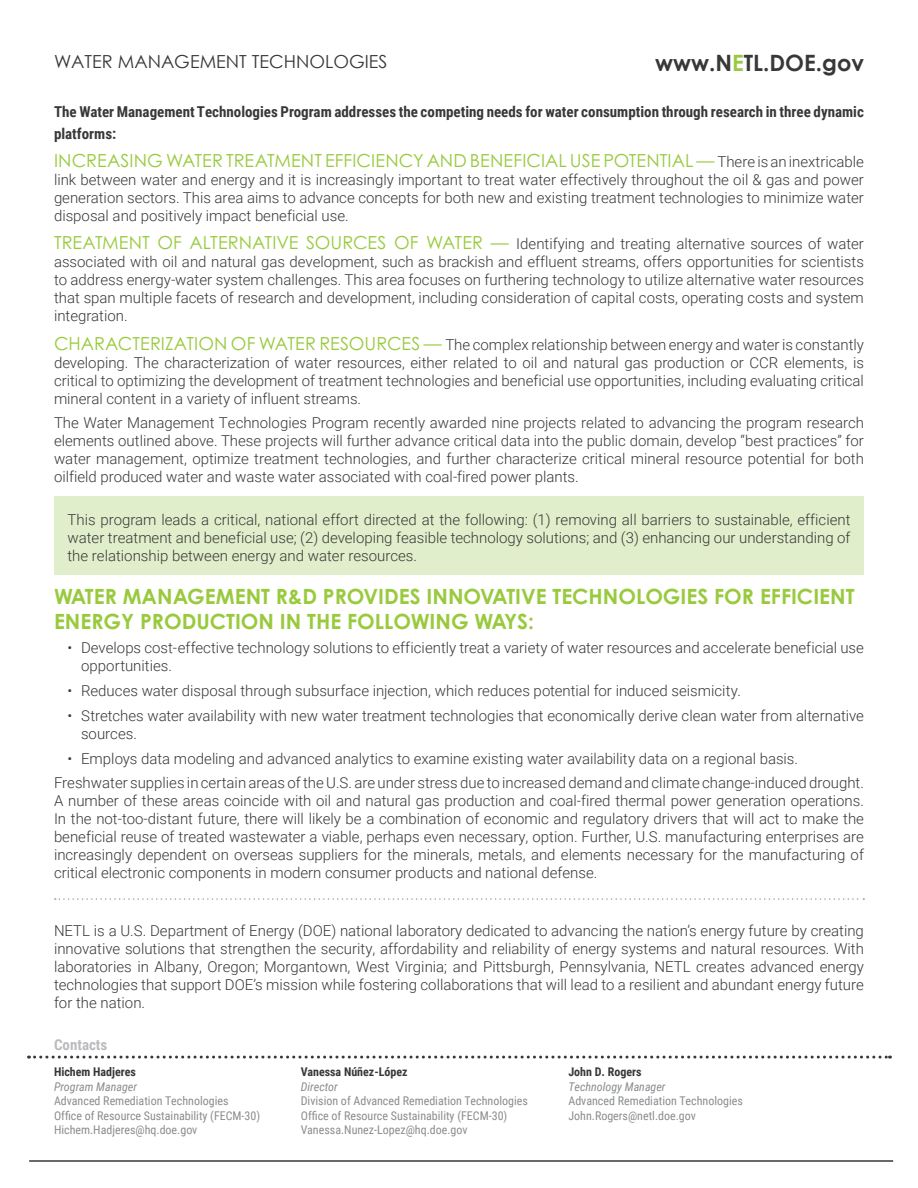
<style>
.page{position:relative;width:918px;height:1188px;background:#fff}
.page>*{position:absolute;margin:0;border:0;box-sizing:border-box;transform-origin:0 0}
.t1{font:700 22.5px "Century Gothic";color:#373837}
.Subheader{font:700 21px/25.2px "Century Gothic Pro";color:#99ca3e}
.Body_Text{font:18px "Century Gothic Pro";letter-spacing:.005em;color:#99ca3e}
.t2{font:18px "Century Gothic";color:#373837}
.Body_Text-2{font:300 15px/18px "Roboto";color:#383838;text-align:justify}
.Body_Text-3{font:700 15px/21.6px "Roboto Condensed";color:#383838}
.t3{font:700 15px "Roboto Condensed";color:#babbbe}
.t4{font:12px "Roboto Condensed";color:#8a8c8f}
.t5{font:700 12px "Roboto Condensed";color:#373837}
.t6{font:italic 12px "Roboto Condensed";color:#8a8c8f}
.s1{color:#98ca41}
.s2{font-family:"Roboto";font-weight:300;font-size:15px;color:#383838}
.s3{font-family:"Century Gothic Pro";font-weight:400;font-size:18px;color:#99ca3e}
</style>
<div class="page">
<hr style="left:29px;top:1160px;width:864px;height:2px;background:#373837">
<svg style="left:35px;top:1056px;width:856px;height:3px"></svg>
<div style="left:54px;top:496px;width:810px;height:79px;background:#e1eecb"></div>
<svg style="left:55px;top:898px;width:809px;height:2px"></svg>
<p class="t2" style="left:54px;top:48px;width:335px">WATER MANAGEMENT TECHNOLOGIES</p>
<h1 class="t1" style="left:655px;top:46px;width:210px">www.N<span class="s1">E</span>TL.DOE.gov</h1>
<p class="Body_Text-3" style="left:54px;top:100px;width:811px">The Water Management Technologies Program addresses the competing needs for water consumption through research in three dynamic platforms:</p>
<p class="Body_Text" style="left:54px;top:149px;width:811px">INCREASING WATER TREATMENT EFFICIENCY AND BENEFICIAL USE POTENTIAL — <span class="s2">There is an inextricable</span></p>
<p class="Body_Text-2" style="left:54px;top:170px;width:811px">link between water and energy and it is increasingly important to treat water effectively throughout the oil &amp; gas and power generation sectors. This area aims to advance concepts for both new and existing treatment technologies to minimize water disposal and positively impact beneficial use.</p>
<p class="Body_Text-2" style="left:54px;top:234px;width:812px"><span class="s3">TREATMENT OF ALTERNATIVE SOURCES OF WATER —</span> Identifying and treating alternative sources of water associated with oil and natural gas development, such as brackish and effluent streams, offers opportunities for scientists to address energy-water system challenges. This area focuses on furthering technology to utilize alternative water resources that span multiple facets of research and development, including consideration of capital costs, operating costs and system integration.</p>
<p class="Body_Text-2" style="left:54px;top:335px;width:811px"><span class="s3">CHARACTERIZATION OF WATER RESOURCES —</span> The complex relationship between energy and water is constantly developing. The characterization of water resources, either related to oil and natural gas production or CCR elements, is critical to optimizing the development of treatment technologies and beneficial use opportunities, including evaluating critical mineral content in a variety of influent streams.</p>
<p class="Body_Text-2" style="left:54px;top:413px;width:811px">The Water Management Technologies Program recently awarded nine projects related to advancing the program research elements outlined above. These projects will further advance critical data into the public domain, develop “best practices” for water management, optimize treatment technologies, and further characterize critical mineral resource potential for both oilfield produced water and waste water associated with coal-fired power plants.</p>
<p class="Body_Text-2" style="left:68px;top:510px;width:785px">This program leads a critical, national effort directed at the following: (1) removing all barriers to sustainable, efficient water treatment and beneficial use; (2) developing feasible technology solutions; and (3) enhancing our understanding of the relationship between energy and water resources.</p>
<p class="Subheader" style="left:54px;top:583px;width:802px">WATER MANAGEMENT R&amp;D PROVIDES INNOVATIVE TECHNOLOGIES FOR EFFICIENT<br>ENERGY PRODUCTION IN THE FOLLOWING WAYS:</p>
<p class="Body_Text-2" style="left:81px;top:639px;width:784px;text-indent:-14px">• Develops cost-effective technology solutions to efficiently treat a variety of water resources and accelerate beneficial use opportunities.</p>
<p class="Body_Text-2" style="left:68px;top:681px;width:675px">• Reduces water disposal through subsurface injection, which reduces potential for induced seismicity.</p>
<p class="Body_Text-2" style="left:81px;top:706px;width:784px;text-indent:-14px">• Stretches water availability with new water treatment technologies that economically derive clean water from alternative sources.</p>
<p class="Body_Text-2" style="left:68px;top:749px;width:732px">• Employs data modeling and advanced analytics to examine existing water availability data on a regional basis.</p>
<p class="Body_Text-2" style="left:54px;top:774px;width:811px">Freshwater supplies in certain areas of the U.S. are under stress due to increased demand and climate change-induced drought.<br>A number of these areas coincide with oil and natural gas production and coal-fired thermal power generation operations.<br>In the not-too-distant future, there will likely be a combination of economic and regulatory drivers that will act to make the beneficial reuse of treated wastewater a viable, perhaps even necessary, option. Further, U.S. manufacturing enterprises are increasingly dependent on overseas suppliers for the minerals, metals, and elements necessary for the manufacturing of critical electronic components in modern consumer products and national defense.</p>
<p class="Body_Text-2" style="left:54px;top:921px;width:811px">NETL is a U.S. Department of Energy (DOE) national laboratory dedicated to advancing the nation’s energy future by creating innovative solutions that strengthen the security, affordability and reliability of energy systems and natural resources. With laboratories in Albany, Oregon; Morgantown, West Virginia; and Pittsburgh, Pennsylvania, NETL creates advanced energy technologies that support DOE’s mission while fostering collaborations that will lead to a resilient and abundant energy future for the nation.</p>
<p class="t3" style="left:54px;top:1034px;width:55px">Contacts</p>
<p class="t5" style="left:54px;top:1064px;width:84px">Hichem Hadjeres</p>
<p class="t6" style="left:54px;top:1078px;width:84px">Program Manager</p>
<p class="t4" style="left:54px;top:1093px;width:176px">Advanced Remediation Technologies</p>
<p class="t4" style="left:54px;top:1107px;width:208px">Office of Resource Sustainability (FECM-30)</p>
<p class="t4" style="left:54px;top:1121px;width:145px">Hichem.Hadjeres@hq.doe.gov</p>
<p class="t5" style="left:301px;top:1064px;width:108px">Vanessa Núñez-López</p>
<p class="t6" style="left:301px;top:1078px;width:38px">Director</p>
<p class="t4" style="left:301px;top:1093px;width:229px">Division of Advanced Remediation Technologies</p>
<p class="t4" style="left:301px;top:1107px;width:208px">Office of Resource Sustainability (FECM-30)</p>
<p class="t4" style="left:301px;top:1121px;width:168px">Vanessa.Nunez-Lopez@hq.doe.gov</p>
<p class="t5" style="left:568px;top:1064px;width:75px">John D. Rogers</p>
<p class="t6" style="left:568px;top:1078px;width:99px">Technology Manager</p>
<p class="t4" style="left:568px;top:1093px;width:176px">Advanced Remediation Technologies</p>
<p class="t4" style="left:568px;top:1107px;width:129px">John.Rogers@netl.doe.gov</p>
</div>
